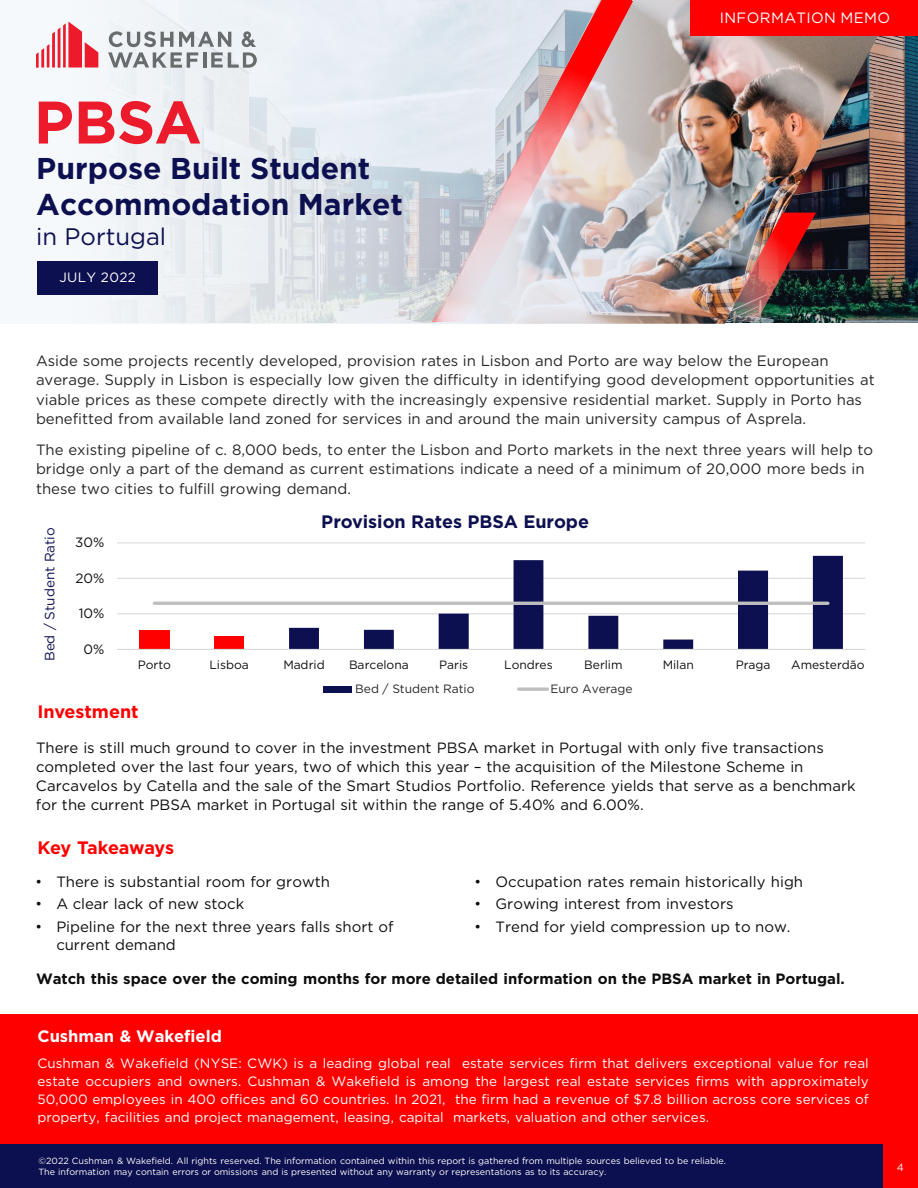
<style>
.page{position:relative;width:918px;height:1188px;background:#fff}
.page>*{position:absolute;margin:0;border:0;box-sizing:border-box;transform-origin:0 0}
.t1{font:700 60px "Gotham";color:#eb1b2c}
.t2{font:700 30px/36px "Gotham";color:#0d1050}
.t3{font:24px "Gotham";color:#0d1050}
.t4{font:700 18px "Gotham";letter-spacing:-.005em;color:#0d1050}
.t5{font:700 18px "Gotham";letter-spacing:-.02em;color:#f00}
.t6{font:700 16.5px "Gotham";letter-spacing:-.005em;color:#fff}
.t7{font:15px/19.2px "Gotham";color:#262626}
.t8{font:15px/19.2px "Gotham";color:#0d0d0d}
.t9{font:700 15px "Gotham";color:#0d0d0d}
.t10{font:15px "Gotham";letter-spacing:.025em;color:#fff}
.t11{font:13.5px/18px "Gotham";letter-spacing:-.005em;color:#fff;text-align:justify}
.t12{font:13.5px "Gotham";letter-spacing:-.005em;color:#0d1050}
.t13{font:13.5px "Gotham";color:#0d0d0d}
.t14{font:13.5px "Gotham";letter-spacing:.03em;color:#fff}
.t15{font:12px "Gotham";color:#0d0d0d}
.t16{font:12px "Gotham";letter-spacing:-.005em;color:#262626}
.t17{font:10.5px "Gotham";color:#fff}
.t18{font:9px "Gotham";color:#fff}
.s1{font-family:"Arial"}
</style>
<div class="page">
<div style="left:0;top:1014px;width:918px;height:131px;background:#f00"></div>
<div style="left:0;top:1144px;width:918px;height:44px;background:#0d1050"></div>
<img style="left:897px;top:35px;width:21px;height:288px">
<img style="left:729px;top:35px;width:168px;height:288px">
<svg style="left:37px;top:0;width:692px;height:324px"></svg>
<svg style="left:36px;top:22px;width:62px;height:46px"></svg>
<svg style="left:108px;top:31px;width:148px;height:37px"></svg>
<svg style="left:432px;top:0;width:202px;height:322px;background:#d8c7cb"></svg>
<img style="left:723px;top:213px;width:93px;height:109px">
<div style="left:690px;top:0;width:228px;height:35px;background:#f00"></div>
<div style="left:37px;top:261px;width:120px;height:33px;background:#0d1050"></div>
<hr style="left:117px;top:613px;width:748px;height:1px;background:#d9d9d9">
<hr style="left:117px;top:578px;width:748px;height:1px;background:#d9d9d9">
<hr style="left:117px;top:542px;width:748px;height:1px;background:#d9d9d9">
<div style="left:139px;top:631px;width:30px;height:18px;background:#f00"></div>
<div style="left:214px;top:636px;width:30px;height:13px;background:#f00"></div>
<svg style="left:289px;top:556px;width:554px;height:93px"></svg>
<hr style="left:117px;top:649px;width:748px;height:1px;background:#d9d9d9">
<hr style="left:154px;top:602px;width:674px;height:3px;background:#bfbfbf">
<div style="left:323px;top:686px;width:29px;height:6px;background:#0d1050"></div>
<svg style="left:519px;top:687px;width:28px;height:4px"></svg>
<div style="left:883px;top:1144px;width:35px;height:44px;background:#f00"></div>
<p class="t10" style="left:720px;top:8px;width:172px">INFORMATION MEMO</p>
<p class="t1" style="left:34px;top:83px;width:169px">PBSA</p>
<h2 class="t2" style="left:36px;top:150px;width:368px">Purpose Built Student<br>Accommodation Market</h2>
<h2 class="t3" style="left:36px;top:221px;width:131px">in Portugal</h2>
<p class="t14" style="left:60px;top:269px;width:78px">JULY 2022</p>
<p class="t7" style="left:36px;top:351px;width:840px">Aside some projects recently developed, provision rates in Lisbon and Porto are way below the European average. Supply in Lisbon is especially low given the difficulty in identifying good development opportunities at viable prices as these compete directly with the increasingly expensive residential market. Supply in Porto has benefitted from available land zoned for services in and around the main university campus of Asprela.</p>
<p class="t7" style="left:36px;top:440px;width:839px">The existing pipeline of c. 8,000 beds, to enter the Lisbon and Porto markets in the next three years will help to bridge only a part of the demand as current estimations indicate a need of a minimum of 20,000 more beds in these two cities to fulfill growing demand.</p>
<p class="t12" style="left:41px;top:661px;width:135px;rotate:-90deg">Bed / Student Ratio</p>
<p class="t13" style="left:75px;top:534px;width:31px">30%</p>
<p class="t13" style="left:76px;top:569px;width:31px">20%</p>
<p class="t13" style="left:79px;top:605px;width:27px">10%</p>
<p class="t13" style="left:84px;top:640px;width:22px">0%</p>
<p class="t4" style="left:321px;top:509px;width:269px">Provision Rates PBSA Europe</p>
<p class="t15" style="left:138px;top:657px;width:35px">Porto</p>
<p class="t15" style="left:210px;top:657px;width:41px">Lisboa</p>
<p class="t15" style="left:283px;top:657px;width:43px">Madrid</p>
<p class="t15" style="left:349px;top:657px;width:61px">Barcelona</p>
<p class="t15" style="left:439px;top:657px;width:31px">Paris</p>
<p class="t15" style="left:504px;top:657px;width:50px">Londres</p>
<p class="t15" style="left:584px;top:657px;width:40px">Berlim</p>
<p class="t15" style="left:663px;top:657px;width:33px">Milan</p>
<p class="t15" style="left:736px;top:657px;width:36px">Praga</p>
<p class="t15" style="left:791px;top:657px;width:75px">Amesterdão</p>
<p class="t16" style="left:355px;top:681px;width:121px">Bed / Student Ratio</p>
<p class="t16" style="left:550px;top:681px;width:84px">Euro Average</p>
<p class="t5" style="left:37px;top:699px;width:103px">Investment</p>
<p class="t8" style="left:36px;top:737px;width:821px">There is still much ground to cover in the investment PBSA market in Portugal with only five transactions completed over the last four years, two of which this year – the acquisition of the Milestone Scheme in Carcavelos by Catella and the sale of the Smart Studios Portfolio. Reference yields that serve as a benchmark for the current PBSA market in Portugal sit within the range of 5.40% and 6.00%.</p>
<p class="t5" style="left:37px;top:836px;width:138px">Key Takeaways</p>
<p class="t8" style="left:36px;top:871px;width:296px"><span class="s1">•</span> There is substantial room for growth</p>
<p class="t8" style="left:36px;top:894px;width:210px"><span class="s1">•</span> A clear lack of new stock</p>
<p class="t8" style="left:56px;top:917px;width:339px;line-height:18px;text-indent:-20px"><span class="s1">•</span> Pipeline for the next three years falls short of current demand</p>
<p class="t9" style="left:36px;top:969px;width:810px">Watch this space over the coming months for more detailed information on the PBSA market in Portugal.</p>
<p class="t8" style="left:475px;top:871px;width:329px"><span class="s1">•</span> Occupation rates remain historically high</p>
<p class="t8" style="left:475px;top:894px;width:260px"><span class="s1">•</span> Growing interest from investors</p>
<p class="t8" style="left:475px;top:916px;width:317px"><span class="s1">•</span> Trend for yield compression up to now.</p>
<p class="t6" style="left:37px;top:1025px;width:186px">Cushman &amp; Wakefield</p>
<p class="t11" style="left:37px;top:1054px;width:833px">Cushman &amp; Wakefield (NYSE: CWK) is a leading global real estate services firm that delivers exceptional value for real estate occupiers and owners. Cushman &amp; Wakefield is among the largest real estate services firms with approximately 50,000 employees in 400 offices and 60 countries. In 2021, the firm had a revenue of $7.8 billion across core services of property, facilities and project management, leasing, capital markets, valuation and other services.</p>
<p class="t18" style="left:39px;top:1155px;width:689px">©2022 Cushman &amp; Wakefield. All rights reserved. The information contained within this report is gathered from multiple sources believed to be reliable.</p>
<p class="t18" style="left:39px;top:1166px;width:569px">The information may contain errors or omissions and is presented without any warranty or representations as to its accuracy.</p>
<p class="t17" style="left:897px;top:1161px;width:9px">4</p>
</div>
